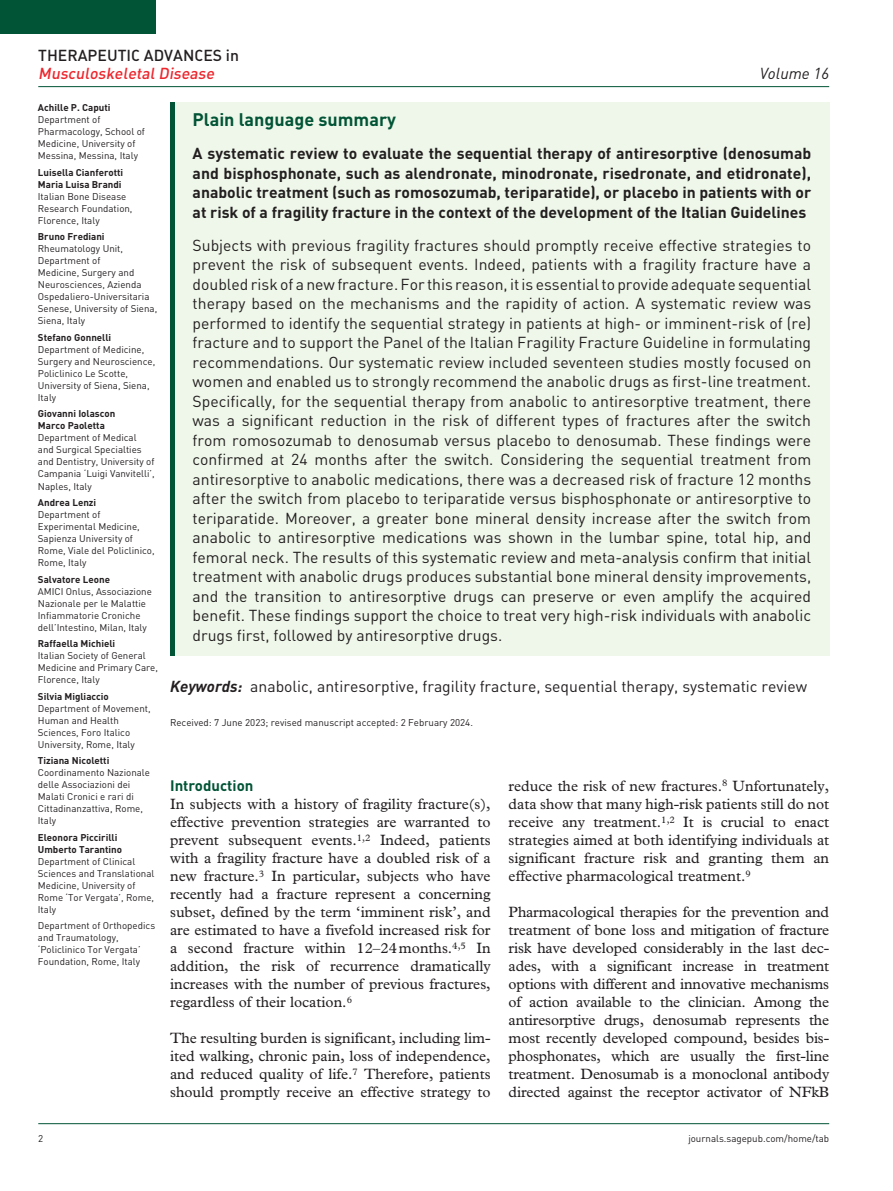
<style>
.page{position:relative;width:893px;height:1191px;background:#fff}
.page>*{position:absolute;margin:0;border:0;box-sizing:border-box;transform-origin:0 0}
.t1{font:700 18px "DIN";color:#015436}
.t2{font:15.75px/19.5px "DIN";color:#231f20;text-align:justify}
.t3{font:700 15.75px/19.5px "DIN";color:#231f20;text-align:justify}
.t4{font:italic 15.75px "DIN Medium Alternate";color:#ee262d}
.t5{font:15.75px "DIN Medium Alternate";color:#231f20}
.t6{font:italic 15.75px "DIN";color:#231f20}
.t7{font:15px/18px "Plantin Std";color:#231f20;text-align:justify}
.t8{font:700 15px "DIN";color:#015436}
.t9{font:9.75px/12px "DIN";color:#231f20}
.t10{font:700 9.75px/12px "DIN";color:#231f20}
.s1{font-weight:700;font-style:italic}
</style>
<div class="page">
<hr style="left:38px;top:86px;width:791px;height:1px;background:#015436">
<hr style="left:38px;top:1123px;width:791px;height:1px;background:#015436">
<div style="left:0;top:0;width:155px;height:34px;background:#015436"></div>
<div style="left:170px;top:102px;width:659px;height:553px;background:#eff7ea"></div>
<div style="left:170px;top:102px;width:5px;height:553px;background:#015436"></div>
<p class="t5" style="left:38px;top:45px;width:202px">THERAPEUTIC ADVANCES IN</p>
<p class="t4" style="left:38px;top:63px;width:181px">MusculoskeletalDisease</p>
<p class="t6" style="left:760px;top:63px;width:71px">Volume 16</p>
<p class="t10" style="left:38px;top:101px;width:74px">Achille P. Caputi</p>
<p class="t9" style="left:38px;top:114px;width:109px">Department of<br>Pharmacology, School of<br>Medicine, University of<br>Messina, Messina, Italy</p>
<p class="t10" style="left:38px;top:166px;width:87px">Luisella Cianferotti<br>Maria Luisa Brandi</p>
<p class="t9" style="left:38px;top:190px;width:96px">Italian Bone Disease<br>Research Foundation,<br>Florence, Italy</p>
<p class="t10" style="left:38px;top:230px;width:68px">Bruno Frediani</p>
<p class="t9" style="left:38px;top:243px;width:121px">Rheumatology Unit,<br>Department of<br>Medicine, Surgery and<br>Neurosciences, Azienda<br>Ospedaliero-Universitaria<br>Senese, University of Siena,<br>Siena, Italy</p>
<p class="t10" style="left:38px;top:331px;width:75px">Stefano Gonnelli</p>
<p class="t9" style="left:38px;top:343px;width:119px">Department of Medicine,<br>Surgery and Neuroscience,<br>Policlinico Le Scotte,<br>University of Siena, Siena,<br>Italy</p>
<p class="t10" style="left:38px;top:407px;width:79px">Giovanni Iolascon<br>Marco Paoletta</p>
<p class="t9" style="left:38px;top:432px;width:118px">Department of Medical and Surgical Specialties and Dentistry, University of<br>Campania ‘Luigi Vanvitelli’,<br>Naples, Italy</p>
<p class="t10" style="left:38px;top:496px;width:60px">Andrea Lenzi</p>
<p class="t9" style="left:38px;top:508px;width:118px">Department of<br>Experimental Medicine,<br>Sapienza University of<br>Rome, Viale del Policlinico,<br>Rome, Italy</p>
<p class="t10" style="left:38px;top:572px;width:74px">Salvatore Leone</p>
<p class="t9" style="left:38px;top:585px;width:116px">AMICI Onlus, Associazione<br>Nazionale per le Malattie<br>Infiammatorie Croniche dell’Intestino, Milan, Italy</p>
<p class="t10" style="left:38px;top:637px;width:79px">Raffaella Michieli</p>
<p class="t9" style="left:38px;top:649px;width:122px">Italian Society of General<br>Medicine and Primary Care,<br>Florence, Italy</p>
<p class="t10" style="left:38px;top:689px;width:72px">Silvia Migliaccio</p>
<p class="t9" style="left:38px;top:702px;width:114px">Department of Movement,<br>Human and Health<br>Sciences, Foro Italico<br>University, Rome, Italy</p>
<p class="t10" style="left:38px;top:754px;width:73px">Tiziana Nicoletti</p>
<p class="t9" style="left:38px;top:766px;width:114px">Coordinamento Nazionale delle Associazioni dei<br>Malati Cronici e rari di<br>Cittadinanzattiva, Rome,<br>Italy</p>
<p class="t10" style="left:38px;top:830px;width:86px">Eleonora Piccirilli<br>Umberto Tarantino</p>
<p class="t9" style="left:38px;top:855px;width:118px">Department of Clinical<br>Sciences and Translational<br>Medicine, University of<br>Rome ‘Tor Vergata’, Rome,<br>Italy</p>
<p class="t9" style="left:38px;top:919px;width:119px">Department of Orthopedics and Traumatology, ‘Policlinico Tor Vergata’<br>Foundation, Rome, Italy</p>
<p class="t1" style="left:193px;top:108px;width:205px">Plain language summary</p>
<p class="t3" style="left:193px;top:143px;width:620px">A systematic review to evaluate the sequential therapy of antiresorptive (denosumab and bisphosphonate, such as alendronate, minodronate, risedronate, and etidronate), anabolic treatment (such as romosozumab, teriparatide), or placebo in patients with or at risk of a fragility fracture in the context of the development of the Italian Guidelines</p>
<p class="t2" style="left:193px;top:235px;width:620px">Subjects with previous fragility fractures should promptly receive effective strategies to prevent the risk of subsequent events. Indeed, patients with a fragility fracture have a doubled risk of a new fracture. For this reason, it is essential to provide adequate sequential therapy based on the mechanisms and the rapidity of action. A systematic review was performed to identify the sequential strategy in patients at high- or imminent-risk of (re) fracture and to support the Panel of the Italian Fragility Fracture Guideline in formulating recommendations. Our systematic review included seventeen studies mostly focused on women and enabled us to strongly recommend the anabolic drugs as first-line treatment.<br>Specifically, for the sequential therapy from anabolic to antiresorptive treatment, there was a significant reduction in the risk of different types of fractures after the switch from romosozumab to denosumab versus placebo to denosumab. These findings were confirmed at 24 months after the switch. Considering the sequential treatment from antiresorptive to anabolic medications, there was a decreased risk of fracture 12 months after the switch from placebo to teriparatide versus bisphosphonate or antiresorptive to teriparatide. Moreover, a greater bone mineral density increase after the switch from anabolic to antiresorptive medications was shown in the lumbar spine, total hip, and femoral neck. The results of this systematic review and meta-analysis confirm that initial treatment with anabolic drugs produces substantial bone mineral density improvements, and the transition to antiresorptive drugs can preserve or even amplify the acquired benefit. These findings support the choice to treat very high-risk individuals with anabolic drugs first, followed by antiresorptive drugs.</p>
<p class="t2" style="left:170px;top:676px;width:639px"><span class="s1">Keywords:</span> anabolic, antiresorptive, fragility fracture, sequential therapy, systematic review</p>
<p class="t9" style="left:170px;top:716px;width:304px">Received: 7 June 2023; revised manuscript accepted: 2 February 2024.</p>
<p class="t8" style="left:170px;top:775px;width:85px">Introduction</p>
<p class="t7" style="left:170px;top:794px;width:322px">In subjects with a history of fragility fracture(s), effective prevention strategies are warranted to prevent subsequent events.<sup>1,2</sup> Indeed, patients with a fragility fracture have a doubled risk of a new fracture.<sup>3</sup> In particular, subjects who have recently had a fracture represent a concerning subset, defined by the term ‘imminent risk’, and are estimated to have a fivefold increased risk for a second fracture within 12–24months.<sup>4,5</sup> In addition, the risk of recurrence dramatically increases with the number of previous fractures, regardless of their location.<sup>6</sup></p>
<p class="t7" style="left:170px;top:1028px;width:322px">The resulting burden is significant, including lim&shy;ited walking, chronic pain, loss of independence, and reduced quality of life.<sup>7</sup> Therefore, patients should promptly receive an effective strategy to</p>
<p class="t7" style="left:509px;top:776px;width:322px">reduce the risk of new fractures.<sup>8</sup> Unfortunately, data show that many high-risk patients still do not receive any treatment.<sup>1,2</sup> It is crucial to enact strategies aimed at both identifying individuals at significant fracture risk and granting them an effective pharmacological treatment.<sup>9</sup></p>
<p class="t7" style="left:509px;top:902px;width:322px">Pharmacological therapies for the prevention and treatment of bone loss and mitigation of fracture risk have developed considerably in the last dec&shy;ades, with a significant increase in treatment options with different and innovative mechanisms of action available to the clinician. Among the antiresorptive drugs, denosumab represents the most recently developed compound, besides bis&shy;phosphonates, which are usually the first-line treatment. Denosumab is a monoclonal antibody directed against the receptor activator of NFkB</p>
<p class="t9" style="left:38px;top:1132px;width:7px">2</p>
<p class="t9" style="left:688px;top:1132px;width:142px">journals.sagepub.com/home/tab</p>
</div>
